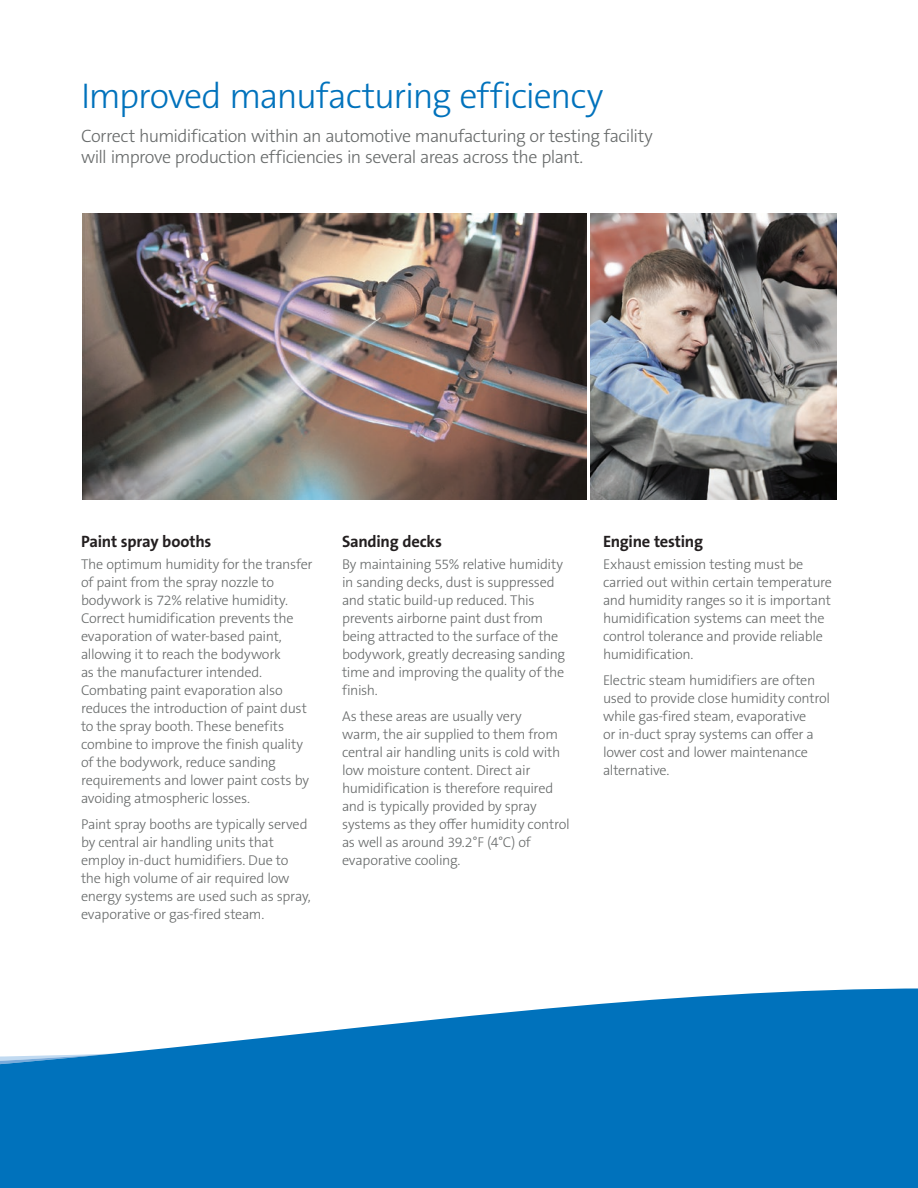
<style>
.page{position:relative;width:918px;height:1188px;background:#fff}
.page>*{position:absolute;margin:0;border:0;box-sizing:border-box;transform-origin:0 0}
.TS_Head_1{font:300 36px "The Sans B W3";letter-spacing:-.03em;color:#0072bc}
.Subhead{font:300 18px/21px "The Sans B W3";letter-spacing:-.035em;color:#676a6a}
.TS_Head_2{font:700 16.5px "The Sans B W7";letter-spacing:-.015em;color:#231f20}
.DC_Paragraph_Text{font:300 14.25px/18px "The Sans B W3";letter-spacing:-.02em;color:#676a6a}
</style>
<div class="page">
<svg style="left:0;top:988px;width:918px;height:200px;fill:#0072bc"></svg>
<img style="left:82px;top:214px;width:504px;height:286px">
<img style="left:591px;top:214px;width:246px;height:286px">
<p class="TS_Head_1" style="left:81px;top:72px;width:524px">Improved manufacturing efficiency</p>
<p class="Subhead" style="left:81px;top:126px;width:573px">Correct humidification within an automotive manufacturing or testing facility will improve production efficiencies in several areas across the plant.</p>
<p class="TS_Head_2" style="left:81px;top:531px;width:132px">Paint spray booths</p>
<p class="DC_Paragraph_Text" style="left:81px;top:555px;width:233px">The optimum humidity for the transfer of paint from the spray nozzle to bodywork is 72% relative humidity.<br>Correct humidification prevents the evaporation of water-based paint, allowing it to reach the bodywork<br>as the manufacturer intended.<br>Combating paint evaporation also reduces the introduction of paint dust to the spray booth. These benefits combine to improve the finish quality of the bodywork, reduce sanding requirements and lower paint costs by avoiding atmospheric losses.</p>
<p class="DC_Paragraph_Text" style="left:81px;top:815px;width:231px">Paint spray booths are typically served by central air handling units that employ in-duct humidifiers. Due to the high volume of air required low energy systems are used such as spray, evaporative or gas-fired steam.</p>
<p class="TS_Head_2" style="left:342px;top:531px;width:102px">Sanding decks</p>
<p class="DC_Paragraph_Text" style="left:342px;top:555px;width:225px">By maintaining 55% relative humidity in sanding decks, dust is suppressed and static build-up reduced. This prevents airborne paint dust from being attracted to the surface of the bodywork, greatly decreasing sanding time and improving the quality of the finish.</p>
<p class="DC_Paragraph_Text" style="left:342px;top:707px;width:229px">As these areas are usually very<br>warm, the air supplied to them from central air handling units is cold with low moisture content. Direct air humidification is therefore required and is typically provided by spray systems as they offer humidity control as well as around 39.2°F (4°C) of evaporative cooling.</p>
<p class="TS_Head_2" style="left:603px;top:531px;width:101px">Engine testing</p>
<p class="DC_Paragraph_Text" style="left:603px;top:555px;width:231px">Exhaust emission testing must be carried out within certain temperature and humidity ranges so it is important humidification systems can meet the control tolerance and provide reliable humidification.</p>
<p class="DC_Paragraph_Text" style="left:603px;top:671px;width:229px">Electric steam humidifiers are often used to provide close humidity control while gas-fired steam, evaporative<br>or in-duct spray systems can offer a lower cost and lower maintenance alternative.</p>
</div>
